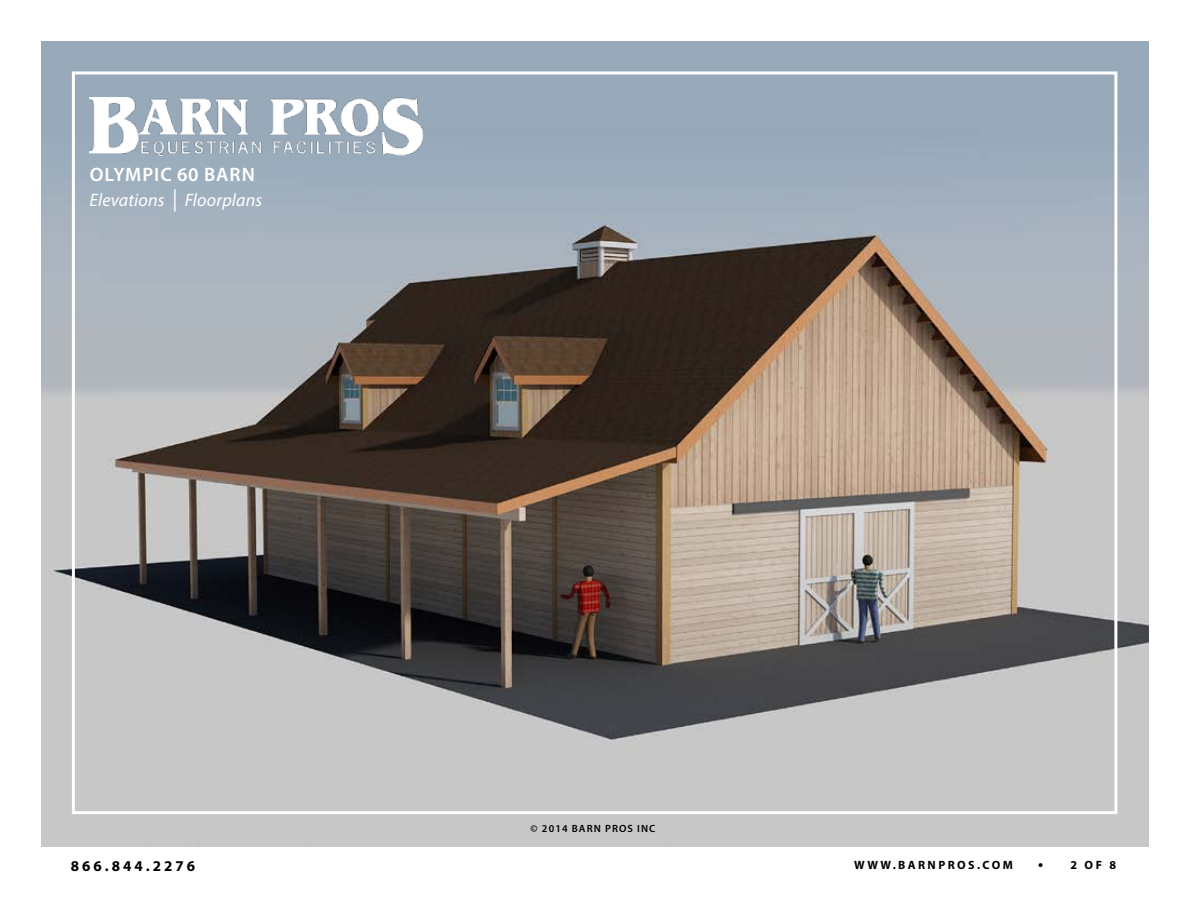
<style>
.page{position:relative;width:1188px;height:918px;background:#fff}
.page>*{position:absolute;margin:0;border:0;box-sizing:border-box;transform-origin:0 0}
.t1{font:600 19.5px "Myriad Pro";letter-spacing:.05em;color:#fff}
.t2{font:italic 18px "Myriad Pro";letter-spacing:.01em;color:#fff}
.t3{font:700 15px "Myriad Pro";letter-spacing:.2em;color:#000}
.t4{font:700 12px "Myriad Pro";letter-spacing:.2em;color:#000}
.t5{font:600 10.5px "Myriad Pro";letter-spacing:.1em;color:#000}
.s1{font-size:22.5px}
.s2{font-size:15px}
</style>
<div class="page">
<img style="left:41px;top:42px;width:1107px;height:804px">
<img style="left:89px;top:97px;width:335px;height:58px">
<h1 class="t1" style="left:90px;top:162px;width:167px">OLYMPIC 60 BARN</h1>
<h2 class="t2" style="left:90px;top:189px;width:174px">Elevations <span class="s1">|</span> Floorplans</h2>
<p class="t3" style="left:71px;top:856px;width:126px">866.844.2276</p>
<p class="t5" style="left:531px;top:822px;width:126px">© 2014 BARN PROS INC</p>
<p class="t4" style="left:854px;top:857px;width:160px">WWW.BARNPROS.COM</p>
<p class="t4" style="left:1038px;top:857px;width:79px"><span class="s2">•</span> 2 OF 8</p>
</div>
